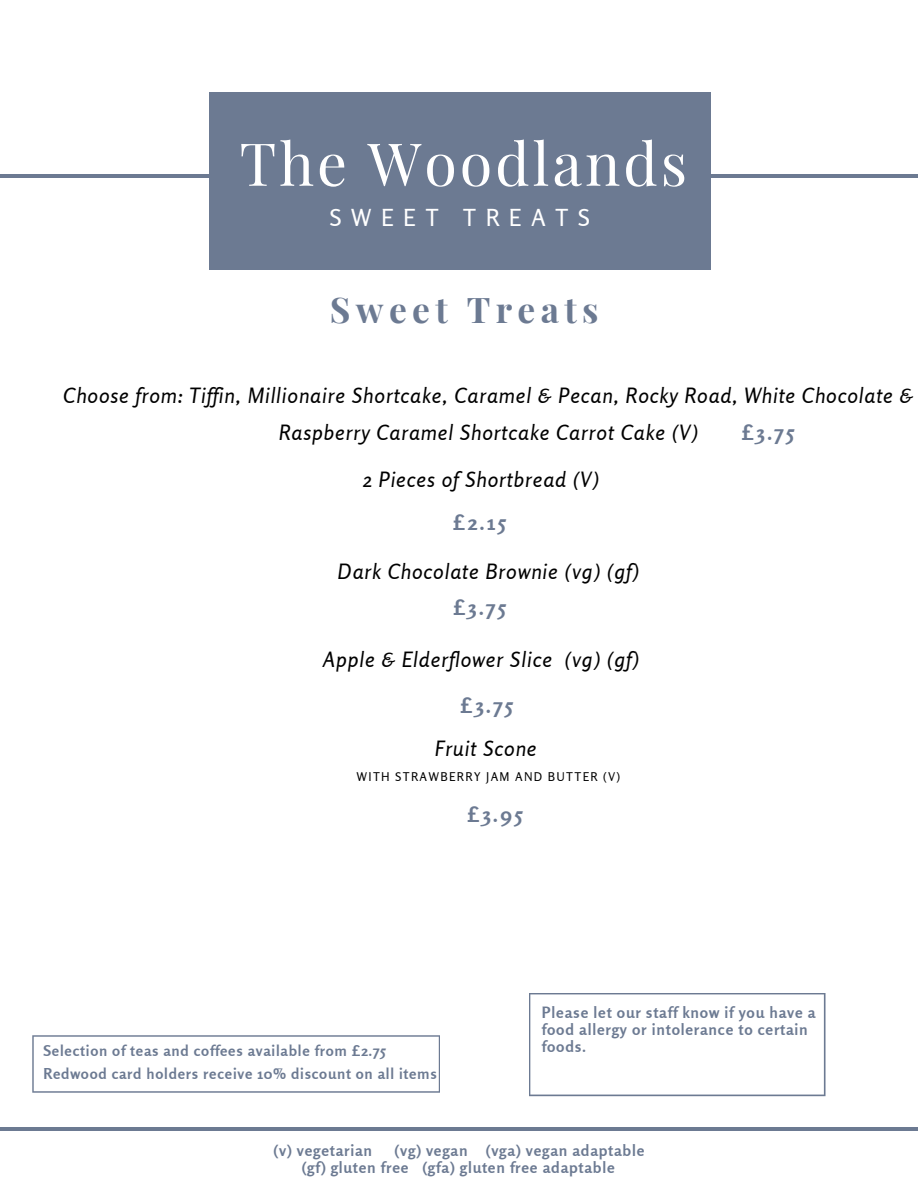
<style>
.page{position:relative;width:918px;height:1188px;background:#fff}
.page>*{position:absolute;margin:0;border:0;box-sizing:border-box;transform-origin:0 0}
.t1{font:59.25px "Playfair Display";letter-spacing:.05em;color:#fff}
.t2{font:700 35.4px "Playfair Display";letter-spacing:.15em;color:#6c7a92}
.t3{font:23.4px "Rosario";letter-spacing:.4em;color:#fff}
.t4{font:700 21.45px "Rosario";letter-spacing:.11em;color:#6c7a92}
.t5{font:italic 21px/37.2px "Rosario";letter-spacing:.04em;color:#000;text-align:center}
.t6{font:700 15.6px/16.8px "Rosario";letter-spacing:.05em;color:#6c7a92}
.t7{font:700 15px "Rosario";letter-spacing:.05em;color:#6c7a92}
.t8{font:12px "Rosario";letter-spacing:.11em;color:#000}
</style>
<div class="page">
<hr style="left:0;top:174px;width:918px;height:3px;background:#6c7a92">
<div style="left:209px;top:92px;width:501px;height:178px;background:#6c7a92"></div>
<svg style="left:529px;top:993px;width:297px;height:103px"></svg>
<hr style="left:0;top:1128px;width:918px;height:3px;background:#6c7a92">
<svg style="left:32px;top:1035px;width:408px;height:58px"></svg>
<h1 class="t1" style="left:240px;top:122px;width:449px">The Woodlands</h1>
<h4 class="t3" style="left:330px;top:204px;width:262px">SWEET TREATS</h4>
<h3 class="t2" style="left:330px;top:284px;width:270px">Sweet Treats</h3>
<h5 class="t5" style="left:63px;top:377px;width:852px">Choose from: Tif in, Millionaire Shortcake, Caramel &amp; Pecan, Rocky Road, White Chocolate &amp;<br>Raspberry Caramel Shortcake Carrot Cake (V)</h5>
<h3 class="t4" style="left:741px;top:419px;width:54px">£3.75</h3>
<h5 class="t5" style="left:363px;top:461px;width:238px">2 Pieces of Shortbread (V)</h5>
<h3 class="t4" style="left:453px;top:509px;width:55px">£2.15</h3>
<h5 class="t5" style="left:338px;top:552px;width:303px">Dark Chocolate Brownie (vg) (gf)</h5>
<p class="t4" style="left:453px;top:594px;width:54px">£3.75</p>
<h3 class="t5" style="left:323px;top:641px;width:318px">Apple &amp; Elderflower Slice (vg) (gf)</h3>
<h6 class="t4" style="left:460px;top:692px;width:54px">£3.75</h6>
<h6 class="t5" style="left:435px;top:730px;width:103px">Fruit Scone</h6>
<h6 class="t8" style="left:356px;top:769px;width:265px">WITH STRAWBERRY JAM AND BUTTER (V)</h6>
<h6 class="t4" style="left:467px;top:801px;width:57px">£3.95</h6>
<h5 class="t7" style="left:44px;top:1041px;width:344px">Selection of teas and coffees available from £2.75</h5>
<h3 class="t7" style="left:44px;top:1065px;width:395px">Redwood card holders receive 10% discount on all items</h3>
<h5 class="t6" style="left:542px;top:1004px;width:275px">Please let our staff know if you have a food allergy or intolerance to certain foods.</h5>
<h2 class="t6" style="left:302px;top:1142px;width:344px;text-indent:93px">(vg) vegan (vga) vegan adaptable (gf) gluten free (gfa) gluten free adaptable</h2>
<h2 class="t6" style="left:274px;top:1142px;width:100px">(v) vegetarian</h2>
</div>
